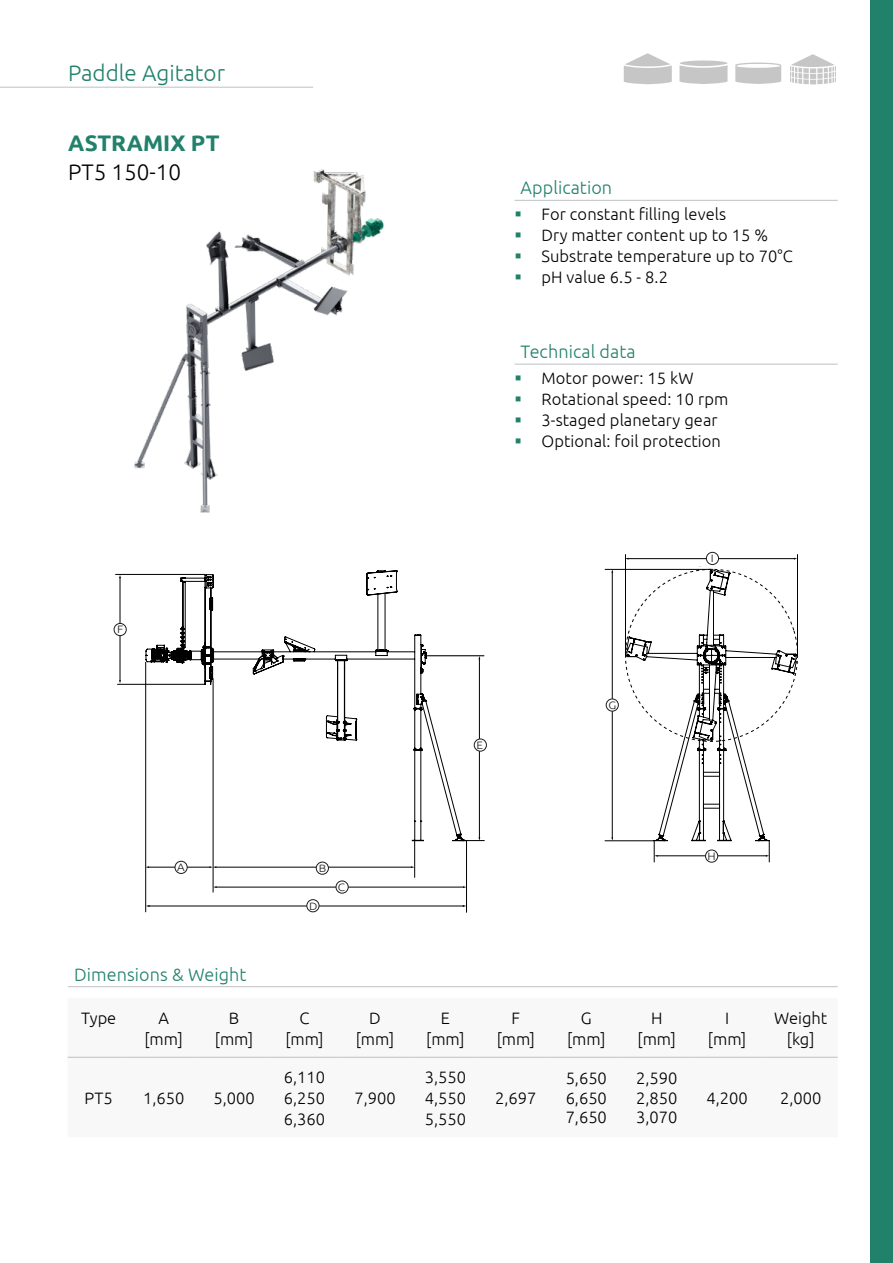
<style>
.page{position:relative;width:893px;height:1263px;background:#fff}
.page>*{position:absolute;margin:0;border:0;box-sizing:border-box;transform-origin:0 0}
.Überschrift_1{font:300 22.5px "Ubuntu";color:#21816a}
.Überschrift_1-2{font:700 22.5px "Ubuntu";color:#21816a}
.Überschrift_1-3{font:300 22.5px "Ubuntu";color:#000}
.Text_Tabelle_Regular{font:300 18px "Ubuntu";letter-spacing:.005em;color:#21816a}
.Absatzformat_2{font:300 16.5px "Ubuntu";letter-spacing:.005em;color:#000}
.Überschrift_1-4{font:300 16.5px "Ubuntu";color:#000}
.t1{font:300 10.65px "Ubuntu";color:#1d1d1b;scale:1.11 1}
</style>
<div class="page">
<div style="left:871px;top:0;width:22px;height:1263px;background:#21816a"></div>
<svg style="left:679px;top:61px;width:49px;height:23px"></svg>
<svg style="left:735px;top:63px;width:46px;height:21px"></svg>
<svg style="left:790px;top:54px;width:46px;height:30px"></svg>
<svg style="left:624px;top:53px;width:48px;height:31px"></svg>
<hr style="left:0;top:87px;width:313px;height:1px;background:#bec1c2">
<svg style="left:68px;top:1056px;width:770px;height:1px"></svg>
<hr style="left:68px;top:1057px;width:59px;height:1px;background:#bec1c2">
<hr style="left:127px;top:1057px;width:71px;height:1px;background:#bec1c2">
<hr style="left:198px;top:1057px;width:70px;height:1px;background:#bec1c2">
<hr style="left:268px;top:1057px;width:70px;height:1px;background:#bec1c2">
<hr style="left:338px;top:1057px;width:71px;height:1px;background:#bec1c2">
<hr style="left:409px;top:1057px;width:70px;height:1px;background:#bec1c2">
<hr style="left:479px;top:1057px;width:71px;height:1px;background:#bec1c2">
<hr style="left:550px;top:1057px;width:70px;height:1px;background:#bec1c2">
<hr style="left:620px;top:1057px;width:71px;height:1px;background:#bec1c2">
<hr style="left:691px;top:1057px;width:70px;height:1px;background:#bec1c2">
<hr style="left:761px;top:1057px;width:77px;height:1px;background:#bec1c2">
<hr style="left:68px;top:986px;width:770px;height:1px;background:#bec1c2">
<hr style="left:514px;top:200px;width:324px;height:1px;background:#bec1c2">
<hr style="left:514px;top:364px;width:324px;height:1px;background:#bec1c2">
<svg style="left:146px;top:570px;width:320px;height:271px"></svg>
<svg style="left:210px;top:598px;width:1px;height:12px"></svg>
<svg style="left:210px;top:667px;width:1px;height:12px"></svg>
<svg style="left:182px;top:628px;width:1px;height:18px"></svg>
<svg style="left:654px;top:742px;width:116px;height:99px"></svg>
<svg style="left:625px;top:566px;width:173px;height:176px"></svg>
<hr style="left:117px;top:684px;width:88px;height:1px;background:#000">
<hr style="left:116px;top:574px;width:89px;height:1px;background:#000">
<hr style="left:625px;top:554px;width:1px;height:101px;background:#000">
<hr style="left:797px;top:554px;width:1px;height:101px;background:#000">
<hr style="left:145px;top:662px;width:1px;height:250px;background:#000">
<hr style="left:213px;top:679px;width:1px;height:213px;background:#000">
<hr style="left:466px;top:841px;width:1px;height:71px;background:#000">
<hr style="left:479px;top:659px;width:1px;height:179px;background:#000">
<hr style="left:414px;top:841px;width:1px;height:36px;background:#000">
<hr style="left:148px;top:867px;width:62px;height:1px;background:#000">
<hr style="left:216px;top:867px;width:196px;height:1px;background:#000">
<svg style="left:209px;top:866px;width:7px;height:2px"></svg>
<hr style="left:216px;top:887px;width:248px;height:1px;background:#000">
<hr style="left:149px;top:906px;width:314px;height:1px;background:#000">
<div style="left:175px;top:861px;width:12px;height:12px;background:#fff;border:1px solid #1d1d1b;border-radius:50%"></div>
<div style="left:316px;top:862px;width:13px;height:12px;background:#fff;border:1px solid #1d1d1b;border-radius:50%"></div>
<div style="left:336px;top:881px;width:12px;height:12px;background:#fff;border:1px solid #1d1d1b;border-radius:50%"></div>
<div style="left:307px;top:899px;width:12px;height:13px;background:#fff;border:1px solid #1d1d1b;border-radius:50%"></div>
<div style="left:474px;top:739px;width:12px;height:12px;background:#fff;border:1px solid #1d1d1b;border-radius:50%"></div>
<hr style="left:120px;top:578px;width:1px;height:103px;background:#000">
<hr style="left:427px;top:655px;width:57px;height:1px;background:#000">
<svg style="left:466px;top:837px;width:19px;height:4px"></svg>
<div style="left:114px;top:623px;width:12px;height:13px;background:#fff;border:1px solid #1d1d1b;border-radius:50%"></div>
<hr style="left:657px;top:855px;width:109px;height:1px;background:#000">
<svg style="left:654px;top:841px;width:4px;height:21px"></svg>
<svg style="left:766px;top:841px;width:4px;height:21px"></svg>
<hr style="left:628px;top:558px;width:167px;height:1px;background:#000">
<div style="left:705px;top:850px;width:13px;height:12px;background:#fff;border:1px solid #1d1d1b;border-radius:50%"></div>
<hr style="left:605px;top:569px;width:108px;height:1px;background:#000">
<hr style="left:605px;top:840px;width:49px;height:1px;background:#000">
<hr style="left:612px;top:572px;width:1px;height:266px;background:#000">
<div style="left:606px;top:699px;width:12px;height:12px;background:#fff;border:1px solid #1d1d1b;border-radius:50%"></div>
<div style="left:706px;top:552px;width:13px;height:13px;background:#fff;border:1px solid #1d1d1b;border-radius:50%"></div>
<img style="left:134px;top:169px;width:395px;height:344px">
<svg style="left:516px;top:211px;width:5px;height:5px"></svg>
<svg style="left:516px;top:232px;width:5px;height:5px"></svg>
<svg style="left:516px;top:253px;width:5px;height:5px"></svg>
<svg style="left:516px;top:274px;width:5px;height:5px"></svg>
<svg style="left:516px;top:375px;width:5px;height:5px"></svg>
<svg style="left:516px;top:396px;width:5px;height:5px"></svg>
<svg style="left:516px;top:417px;width:5px;height:5px"></svg>
<svg style="left:516px;top:438px;width:5px;height:5px"></svg>
<p class="Überschrift_1" style="left:68px;top:60px;width:159px">Paddle Agitator</p>
<p class="Überschrift_1-2" style="left:68px;top:130px;width:153px">ASTRAMIX PT</p>
<p class="Überschrift_1-3" style="left:68px;top:158px;width:115px">PT5 150-10</p>
<p class="Text_Tabelle_Regular" style="left:520px;top:177px;width:93px">Application</p>
<p class="Absatzformat_2" style="left:541px;top:204px;width:186px">For constant filling levels</p>
<p class="Absatzformat_2" style="left:541px;top:225px;width:228px">Dry matter content up to 15 %</p>
<p class="Absatzformat_2" style="left:541px;top:246px;width:253px">Substrate temperature up to 70°C</p>
<p class="Absatzformat_2" style="left:541px;top:267px;width:128px">pH value 6.5 - 8.2</p>
<p class="Text_Tabelle_Regular" style="left:520px;top:341px;width:117px">Technical data</p>
<p class="Absatzformat_2" style="left:541px;top:368px;width:153px">Motor power: 15 kW</p>
<p class="Absatzformat_2" style="left:541px;top:389px;width:188px">Rotational speed: 10 rpm</p>
<p class="Absatzformat_2" style="left:541px;top:410px;width:178px">3-staged planetary gear</p>
<p class="Absatzformat_2" style="left:541px;top:431px;width:181px">Optional: foil protection</p>
<p class="t1" style="left:117px;top:623px;width:7px">F</p>
<p class="t1" style="left:476px;top:739px;width:7px">E</p>
<p class="t1" style="left:608px;top:699px;width:9px">G</p>
<p class="t1" style="left:711px;top:552px;width:4px">I</p>
<p class="t1" style="left:177px;top:860px;width:8px">A</p>
<p class="t1" style="left:319px;top:862px;width:8px">B</p>
<p class="t1" style="left:309px;top:899px;width:9px">D</p>
<p class="t1" style="left:338px;top:880px;width:8px">C</p>
<p class="Text_Tabelle_Regular" style="left:74px;top:963px;width:174px">Dimensions &amp; Weight</p>
<p class="Überschrift_1-4" style="left:81px;top:1008px;width:37px">Type</p>
<p class="Überschrift_1-4" style="left:158px;top:1008px;width:12px">A</p>
<p class="Überschrift_1-4" style="left:144px;top:1029px;width:40px">[mm]</p>
<p class="Überschrift_1-4" style="left:229px;top:1008px;width:12px">B</p>
<p class="Überschrift_1-4" style="left:215px;top:1029px;width:40px">[mm]</p>
<p class="Überschrift_1-4" style="left:300px;top:1008px;width:12px">C</p>
<p class="Überschrift_1-4" style="left:285px;top:1029px;width:40px">[mm]</p>
<p class="Überschrift_1-4" style="left:369px;top:1008px;width:13px">D</p>
<p class="Überschrift_1-4" style="left:356px;top:1029px;width:40px">[mm]</p>
<p class="Überschrift_1-4" style="left:85px;top:1088px;width:30px">PT5</p>
<p class="Überschrift_1-4" style="left:143px;top:1088px;width:43px">1,650</p>
<p class="Überschrift_1-4" style="left:213px;top:1088px;width:43px">5,000</p>
<p class="Überschrift_1-4" style="left:284px;top:1067px;width:43px">6,110</p>
<p class="Überschrift_1-4" style="left:284px;top:1088px;width:43px">6,250</p>
<p class="Überschrift_1-4" style="left:284px;top:1109px;width:43px">6,360</p>
<p class="Überschrift_1-4" style="left:354px;top:1088px;width:43px">7,900</p>
<p class="Überschrift_1-4" style="left:441px;top:1008px;width:11px">E</p>
<p class="Überschrift_1-4" style="left:426px;top:1029px;width:40px">[mm]</p>
<p class="Überschrift_1-4" style="left:425px;top:1067px;width:43px">3,550</p>
<p class="Überschrift_1-4" style="left:425px;top:1088px;width:43px">4,550</p>
<p class="Überschrift_1-4" style="left:425px;top:1109px;width:43px">5,550</p>
<p class="Überschrift_1-4" style="left:512px;top:1008px;width:10px">F</p>
<p class="Überschrift_1-4" style="left:497px;top:1029px;width:40px">[mm]</p>
<p class="Überschrift_1-4" style="left:495px;top:1088px;width:43px">2,697</p>
<p class="t1" style="left:708px;top:850px;width:9px">H</p>
<p class="Überschrift_1-4" style="left:581px;top:1008px;width:12px">G</p>
<p class="Überschrift_1-4" style="left:567px;top:1029px;width:40px">[mm]</p>
<p class="Überschrift_1-4" style="left:566px;top:1068px;width:43px">5,650</p>
<p class="Überschrift_1-4" style="left:566px;top:1088px;width:43px">6,650</p>
<p class="Überschrift_1-4" style="left:566px;top:1107px;width:43px">7,650</p>
<p class="Überschrift_1-4" style="left:651px;top:1008px;width:13px">H</p>
<p class="Überschrift_1-4" style="left:637px;top:1029px;width:40px">[mm]</p>
<p class="Überschrift_1-4" style="left:636px;top:1068px;width:43px">2,590</p>
<p class="Überschrift_1-4" style="left:636px;top:1088px;width:43px">2,850</p>
<p class="Überschrift_1-4" style="left:636px;top:1107px;width:43px">3,070</p>
<p class="Überschrift_1-4" style="left:725px;top:1008px;width:6px">I</p>
<p class="Überschrift_1-4" style="left:708px;top:1029px;width:40px">[mm]</p>
<p class="Überschrift_1-4" style="left:774px;top:1008px;width:55px">Weight</p>
<p class="Überschrift_1-4" style="left:787px;top:1029px;width:29px">[kg]</p>
<p class="Überschrift_1-4" style="left:706px;top:1088px;width:43px">4,200</p>
<p class="Überschrift_1-4" style="left:780px;top:1088px;width:43px">2,000</p>
</div>
